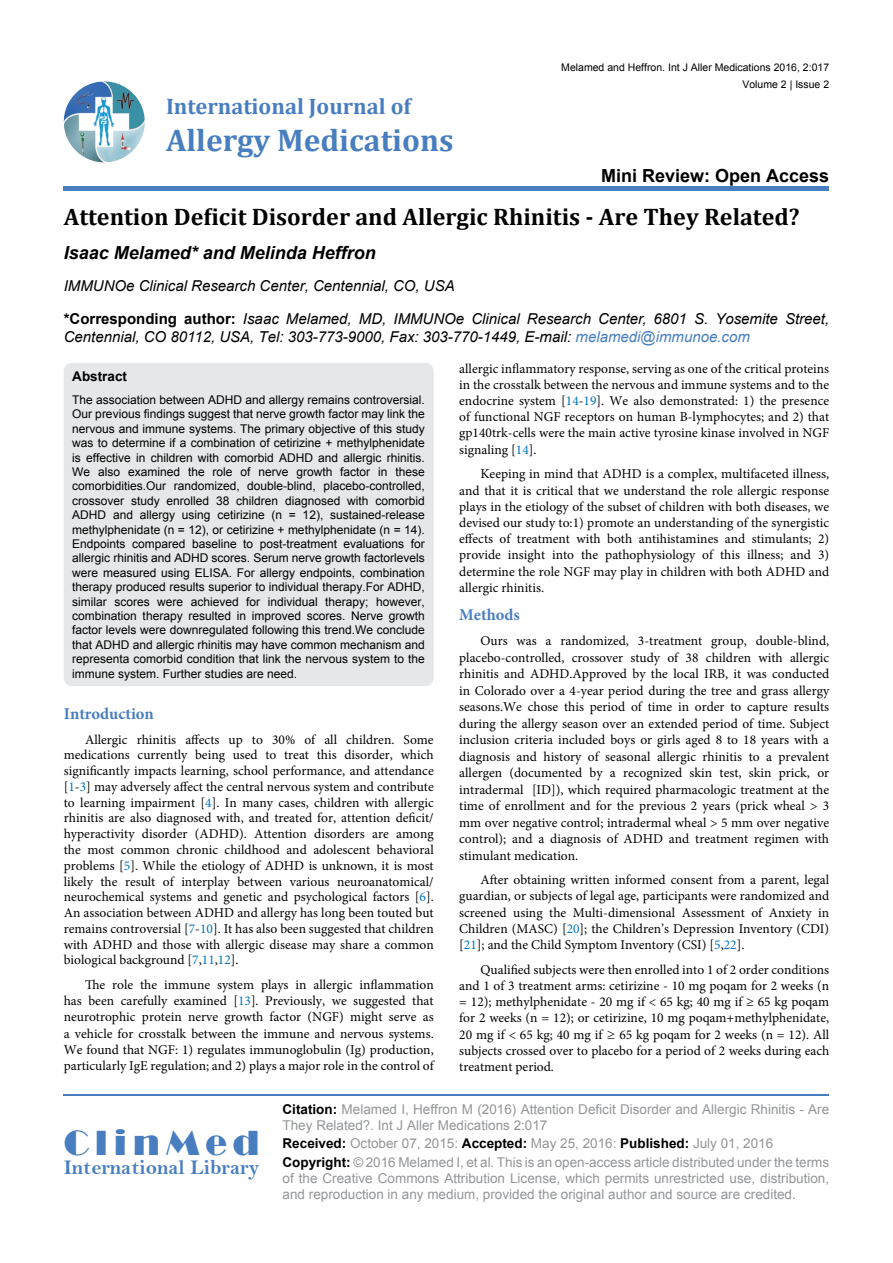
<style>
.page{position:relative;width:893px;height:1263px;background:#fff}
.page>*{position:absolute;margin:0;border:0;box-sizing:border-box;transform-origin:0 0}
.t1{font:36px "Broadway";letter-spacing:.16em;color:#487ec0}
.t2{font:700 31.5px "Cambria";color:#487ec0}
.t3{font:700 24px "Cambria";color:#000}
.t4{font:700 22.5px "Cambria";color:#487ec0}
.t5{font:21px "Bell MT Bold";color:#487ec0}
.t6{font:italic 700 18px "Arial";color:#000}
.t7{font:700 18px "Arial";color:#000}
.t8{font:700 16.5px "Minion Pro";color:#487ec0}
.t9{font:italic 15px/32.2px "Arial";color:#000}
.t10{font:13.5px/16.2px "Minion Pro";color:#000;text-align:justify}
.t11{font:13.5px/16.2px "Arial";color:#939598}
.t12{font:700 13.5px "Arial";color:#000}
.t13{font:12px/14.4px "Arial";color:#000;text-align:justify}
.t14{font:10.5px/16.2px "Arial";color:#000;text-align:right}
.s1{font-weight:700;font-style:normal}
.s2{color:#487ec0}
.s3{color:#0072bc}
.s4{font-style:italic}
.s5{font-weight:700;color:#000}
</style>
<div class="page">
<img style="left:64px;top:81px;width:81px;height:81px;border-radius:41px">
<div style="left:64px;top:186px;width:765px;height:5px;background:#487ec0"></div>
<hr style="left:64px;top:1094px;width:765px;height:1px;background:#487ec0">
<div style="left:64px;top:363px;width:370px;height:323px;background:#e6e7e8;border-radius:9px"></div>
<h3 class="t4" style="left:166px;top:90px;width:246px">International Journal of</h3>
<h2 class="t2" style="left:166px;top:118px;width:289px">Allergy Medications</h2>
<p class="t14" style="left:561px;top:60px;width:269px">Melamed and Heffron. Int J Aller Medications 2016, 2:017<br>Volume 2 | Issue 2</p>
<h3 class="t7" style="left:601px;top:164px;width:230px">Mini Review: Open Access</h3>
<h3 class="t3" style="left:64px;top:200px;width:737px">Attention Deficit Disorder and Allergic Rhinitis - Are They Related?</h3>
<h3 class="t6" style="left:64px;top:241px;width:314px">Isaac Melamed* and Melinda Heffron</h3>
<p class="t9" style="left:64px;top:270px;width:767px">IMMUNOe Clinical Research Center, Centennial, CO, USA<br><span class="s1">*Corresponding author:</span> Isaac Melamed, MD, IMMUNOe Clinical Research Center, 6801 S. Yosemite Street,</p>
<p class="t9" style="left:64px;top:320px;width:688px">Centennial, CO 80112, USA, Tel: 303-773-9000, Fax: 303-770-1449, E-mail: <span class="s2">melamedi@immunoe.com</span></p>
<p class="t10" style="left:459px;top:360px;width:371px">allergic inflammatory response, serving as one of the critical proteins in the crosstalk between the nervous and immune systems and to the endocrine system [<span class="s3">14</span>-<span class="s3">19</span>]. We also demonstrated: 1) the presence of functional NGF receptors on human B-lymphocytes; and 2) that gp140trk-cells were the main active tyrosine kinase involved in NGF signaling [<span class="s3">14</span>].</p>
<p class="t10" style="left:459px;top:466px;width:371px;text-indent:21px">Keeping in mind that ADHD is a complex, multifaceted illness, and that it is critical that we understand the role allergic response plays in the etiology of the subset of children with both diseases, we devised our study to:1) promote an understanding of the synergistic effects of treatment with both antihistamines and stimulants; 2) provide insight into the pathophysiology of this illness; and 3) determine the role NGF may play in children with both ADHD and allergic rhinitis.</p>
<p class="t8" style="left:459px;top:603px;width:62px">Methods</p>
<p class="t10" style="left:459px;top:632px;width:371px;text-indent:21px">Ours was a randomized, 3-treatment group, double-blind, placebo-controlled, crossover study of 38 children with allergic rhinitis and ADHD.Approved by the local IRB, it was conducted in Colorado over a 4-year period during the tree and grass allergy seasons.We chose this period of time in order to capture results during the allergy season over an extended period of time. Subject inclusion criteria included boys or girls aged 8 to 18 years with a diagnosis and history of seasonal allergic rhinitis to a prevalent allergen (documented by a recognized skin test, skin prick, or intradermal [ID]), which required pharmacologic treatment at the time of enrollment and for the previous 2 years (prick wheal &gt; 3 mm over negative control; intradermal wheal &gt; 5 mm over negative control); and a diagnosis of ADHD and treatment regimen with stimulant medication.</p>
<p class="t10" style="left:459px;top:872px;width:371px;text-indent:21px">After obtaining written informed consent from a parent, legal guardian, or subjects of legal age, participants were randomized and screened using the Multi-dimensional Assessment of Anxiety in Children (MASC) [<span class="s3">20</span>]; the Children’s Depression Inventory (CDI) [<span class="s3">21</span>]; and the Child Symptom Inventory (CSI) [<span class="s3">5</span>,<span class="s3">22</span>].</p>
<p class="t10" style="left:459px;top:961px;width:372px;text-indent:21px">Qualified subjects were then enrolled into 1 of 2 order conditions and 1 of 3 treatment arms: cetirizine - 10 mg poqam for 2 weeks (n = 12); methylphenidate - 20 mg if &lt; 65 kg; 40 mg if ≥ 65 kg poqam for 2 weeks (n = 12); or cetirizine, 10 mg poqam+methylphenidate, 20 mg if &lt; 65 kg; 40 mg if <span class="s4">≥</span> 65 kg poqam for 2 weeks (n = 12). All subjects crossed over to placebo for a period of 2 weeks during each treatment period.</p>
<p class="t12" style="left:72px;top:367px;width:56px">Abstract</p>
<p class="t13" style="left:72px;top:393px;width:354px">The association between ADHD and allergy remains controversial.<br>Our previous findings suggest that nerve growth factor may link the nervous and immune systems. The primary objective of this study was to determine if a combination of cetirizine + methylphenidate is effective in children with comorbid ADHD and allergic rhinitis.<br>We also examined the role of nerve growth factor in these comorbidities.Our randomized, double-blind, placebo-controlled, crossover study enrolled 38 children diagnosed with comorbid ADHD and allergy using cetirizine (n = 12), sustained-release methylphenidate (n = 12), or cetirizine + methylphenidate (n = 14).<br>Endpoints compared baseline to post-treatment evaluations for allergic rhinitis and ADHD scores. Serum nerve growth factorlevels were measured using ELISA. For allergy endpoints, combination therapy produced results superior to individual therapy.For ADHD, similar scores were achieved for individual therapy; however, combination therapy resulted in improved scores. Nerve growth factor levels were downregulated following this trend.We conclude that ADHD and allergic rhinitis may have common mechanism and representa comorbid condition that link the nervous system to the immune system. Further studies are need.</p>
<p class="t8" style="left:64px;top:702px;width:92px">Introduction</p>
<p class="t10" style="left:64px;top:731px;width:371px;line-height:15.8px;text-indent:21px">Allergic rhinitis affects up to 30% of all children. Some medications currently being used to treat this disorder, which significantly impacts learning, school performance, and attendance [<span class="s3">1</span>-<span class="s3">3</span>] may adversely affect the central nervous system and contribute to learning impairment [<span class="s3">4</span>]. In many cases, children with allergic rhinitis are also diagnosed with, and treated for, attention deficit/ hyperactivity disorder (ADHD). Attention disorders are among the most common chronic childhood and adolescent behavioral problems [<span class="s3">5</span>]. While the etiology of ADHD is unknown, it is most likely the result of interplay between various neuroanatomical/ neurochemical systems and genetic and psychological factors [<span class="s3">6</span>].<br>An association between ADHD and allergy has long been touted but remains controversial [<span class="s3">7</span>-<span class="s3">10</span>]. It has also been suggested that children with ADHD and those with allergic disease may share a common biological background [<span class="s3">7</span>,<span class="s3">11</span>,<span class="s3">12</span>].</p>
<p class="t10" style="left:64px;top:977px;width:371px;text-indent:21px">The role the immune system plays in allergic inflammation has been carefully examined [<span class="s3">13</span>]. Previously, we suggested that neurotrophic protein nerve growth factor (NGF) might serve as a vehicle for crosstalk between the immune and nervous systems.<br>We found that NGF: 1) regulates immunoglobulin (Ig) production, particularly IgE regulation; and 2) plays a major role in the control of</p>
<h1 class="t1" style="left:64px;top:1122px;width:197px">ClinMed</h1>
<h3 class="t5" style="left:64px;top:1155px;width:197px">International Library</h3>
<p class="t11" style="left:283px;top:1101px;width:548px"><span class="s5">Citation:</span> Melamed I, Heffron M (2016) Attention Deficit Disorder and Allergic Rhinitis - Are<br>They Related?. Int J Aller Medications 2:017</p>
<p class="t11" style="left:283px;top:1135px;width:548px;line-height:18.3px"><span class="s5">Received:</span> October 07, 2015: <span class="s5">Accepted:</span> May 25, 2016: <span class="s5">Published:</span> July 01, 2016<br><span class="s5">Copyright:</span> © 2016 Melamed I, et al. This is an open-access article distributed under the terms</p>
<p class="t11" style="left:283px;top:1170px;width:548px">of the Creative Commons Attribution License, which permits unrestricted use, distribution, and reproduction in any medium, provided the original author and source are credited.</p>
</div>
